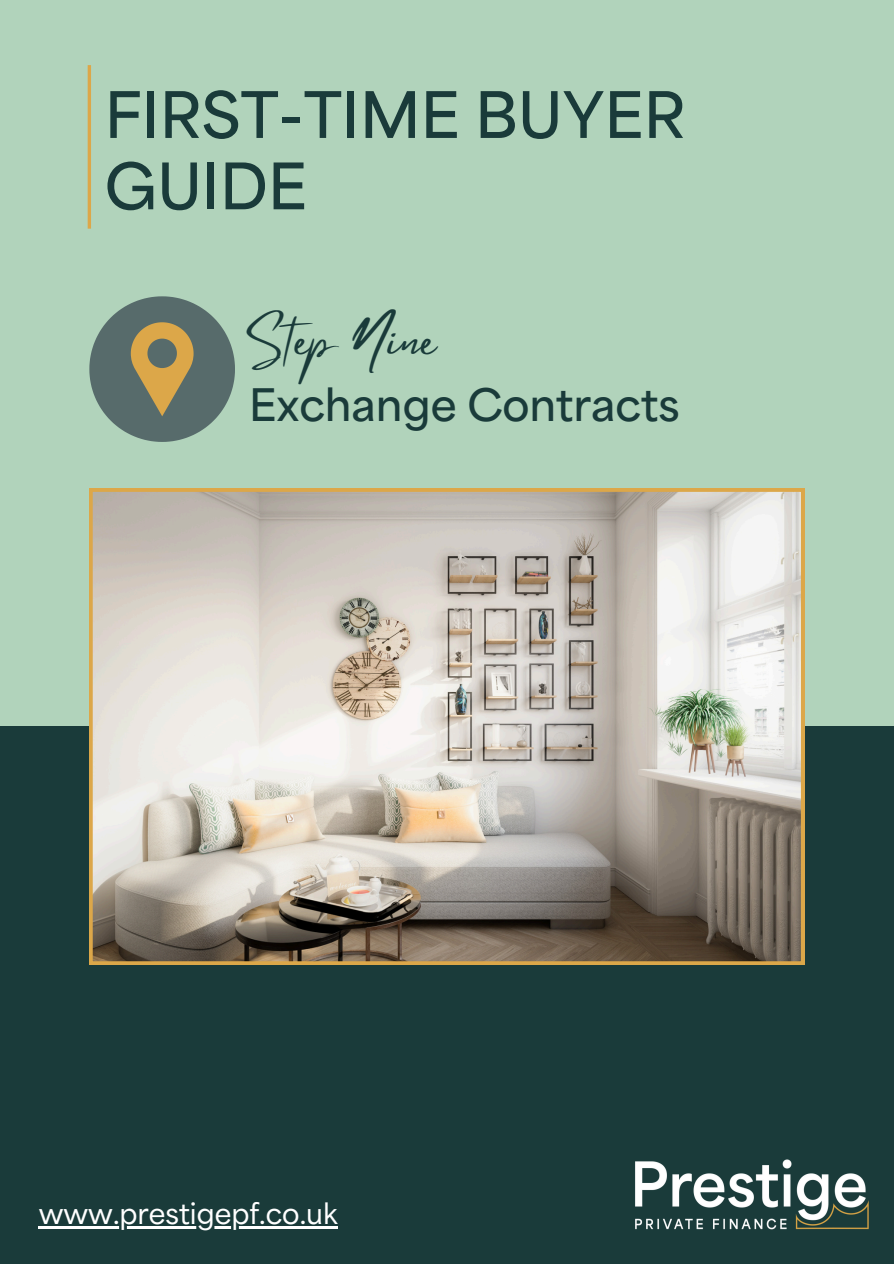
<style>
.page{position:relative;width:894px;height:1264px;background:#fff}
.page>*{position:absolute;margin:0;border:0;box-sizing:border-box;transform-origin:0 0}
.t1{font:700 60px "Area Normal Trial";color:#1a3b3a}
.t2{font:48px "Mistrully";color:#1a3b3a}
.t3{font:700 42px "Area Normal Trial";color:#1a3b3a}
.t4{font:600 27px "Area Normal Trial";color:#fff}
</style>
<div class="page">
<div style="left:0;top:0;width:893px;height:1263px;background:#b1d3bb"></div>
<div style="left:0;top:726px;width:893px;height:537px;background:#1a3b3a"></div>
<hr style="left:88px;top:65px;width:3px;height:164px;background:#dca749">
<svg style="left:89px;top:488px;width:715px;height:476px;background:#bfb7ac"></svg>
<img style="left:635px;top:1159px;width:234px;height:71px">
<svg style="left:89px;top:296px;width:145px;height:145px"></svg>
<hr style="left:39px;top:1226px;width:298px;height:2px;background:#fff">
<p class="t1" style="left:105px;top:90px;width:582px">FIRST-TIME BUYER</p>
<h2 class="t1" style="left:105px;top:161px;width:204px">GUIDE</h2>
<h3 class="t2" style="left:249px;top:301px;width:188px">Step Nine</h3>
<p class="t3" style="left:249px;top:387px;width:431px">Exchange Contracts</p>
<p class="t4" style="left:39px;top:1202px;width:300px">www.prestigepf.co.uk</p>
</div>
